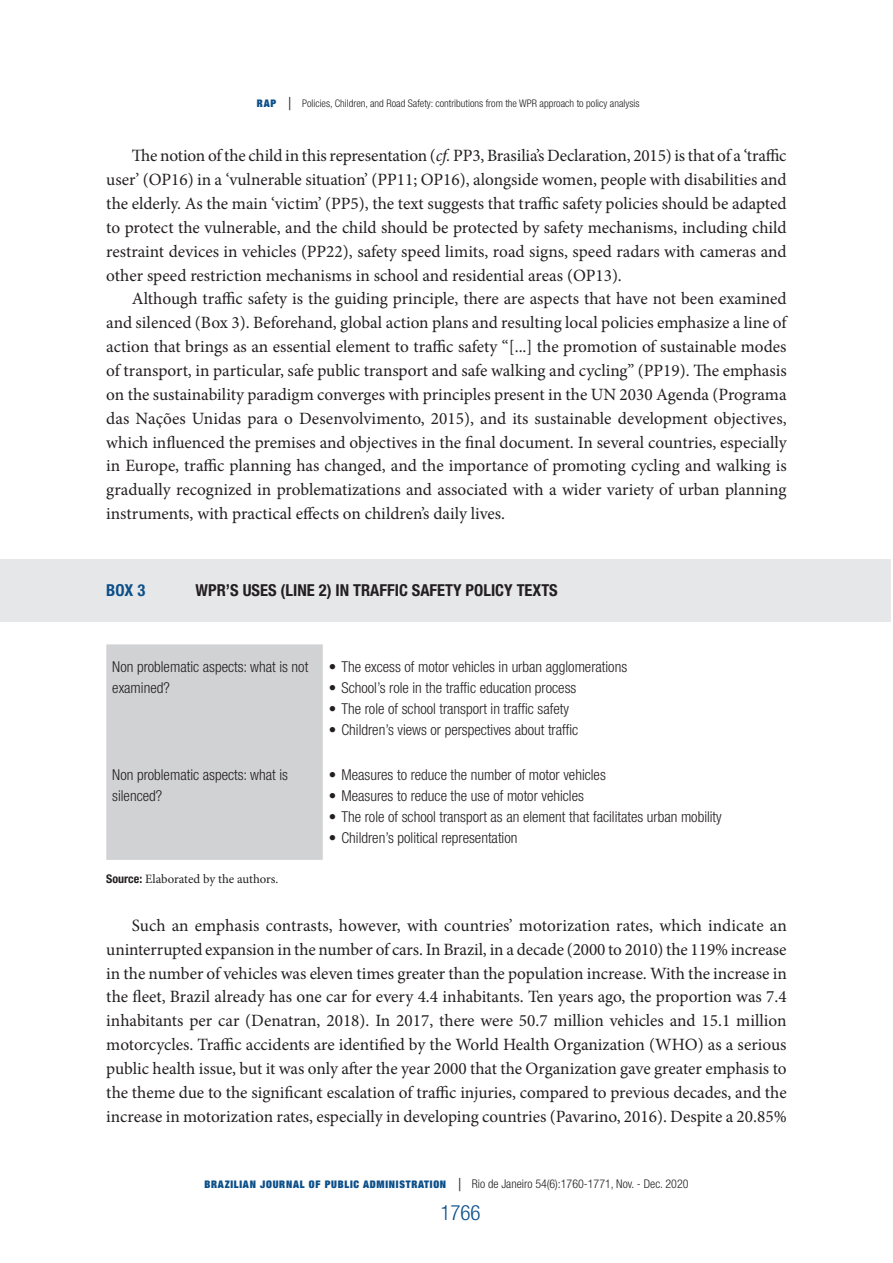
<style>
.page{position:relative;width:893px;height:1263px;background:#fff}
.page>*{position:absolute;margin:0;border:0;box-sizing:border-box;transform-origin:0 0}
.t1{font:300 condensed 21px "Helvetica Neue LT Std";color:#0c4f89}
.texto_3{font:17.25px/23.9px "Minion Pro";color:#231f20;text-align:justify}
.tit_tab{font:700 condensed 16.5px "Helvetica Neue LT Std";color:#231f20}
.tit_tab-2{font:700 condensed 16.5px "Helvetica Neue LT Std";color:#0c4f89}
.TEXTO_TAB{font:300 condensed 15px/21px "Helvetica Neue LT Std";color:#231f20}
.fonte{font:12.75px "Minion Pro";letter-spacing:-.005em;color:#231f20}
.t2{font:300 condensed 12px "Helvetica Neue LT Std";color:#231f20}
.t3{font:300 condensed 10.5px "Helvetica Neue LT Std";color:#231f20}
.s1{font-family:"Helvetica Neue";font-weight:900;font-stretch:expanded;color:#0c4f89}
.s2{font-size:18px}
.s3{font-style:italic}
.s4{font-family:"Helvetica Neue LT Std";font-weight:700;font-stretch:condensed;font-size:12px}
.s5{font-family:"Helvetica Neue";font-weight:900;font-stretch:expanded;font-size:10.5px;color:#0c4f89}
</style>
<div class="page">
<div style="left:0;top:559px;width:891px;height:63px;background:#e6e7e9"></div>
<div style="left:106px;top:644px;width:217px;height:216px;background:#d1d2d4"></div>
<p class="t3" style="left:257px;top:98px;width:384px"><span class="s1">RAP</span> <span class="s2">|</span> Policies, Children, and Road Safety: contributions from the WPR approach to policy analysis</p>
<p class="texto_3" style="left:106px;top:144px;width:682px;text-indent:26px">The notion of the child in this representation (<span class="s3">cf.</span> PP3, Brasilia’s Declaration, 2015) is that of a ‘traffic user’ (OP16) in a ‘vulnerable situation’ (PP11; OP16), alongside women, people with disabilities and the elderly. As the main ‘victim’ (PP5), the text suggests that traffic safety policies should be adapted to protect the vulnerable, and the child should be protected by safety mechanisms, including child restraint devices in vehicles (PP22), safety speed limits, road signs, speed radars with cameras and other speed restriction mechanisms in school and residential areas (OP13).</p>
<p class="texto_3" style="left:106px;top:287px;width:682px;text-indent:26px">Although traffic safety is the guiding principle, there are aspects that have not been examined and silenced (Box 3). Beforehand, global action plans and resulting local policies emphasize a line of action that brings as an essential element to traffic safety “[...] the promotion of sustainable modes of transport, in particular, safe public transport and safe walking and cycling” (PP19). The emphasis on the sustainability paradigm converges with principles present in the UN 2030 Agenda (Programa das Nações Unidas para o Desenvolvimento, 2015), and its sustainable development objectives, which influenced the premises and objectives in the final document. In several countries, especially in Europe, traffic planning has changed, and the importance of promoting cycling and walking is gradually recognized in problematizations and associated with a wider variety of urban planning instruments, with practical effects on children’s daily lives.</p>
<p class="tit_tab-2" style="left:106px;top:580px;width:41px">BOX 3</p>
<p class="tit_tab" style="left:196px;top:580px;width:364px">WPR’S USES (LINE 2) IN TRAFFIC SAFETY POLICY TEXTS</p>
<p class="TEXTO_TAB" style="left:112px;top:656px;width:197px">Non problematic aspects: what is not examined?</p>
<p class="TEXTO_TAB" style="left:329px;top:656px;width:300px">• The excess of motor vehicles in urban agglomerations</p>
<p class="TEXTO_TAB" style="left:329px;top:677px;width:249px">• School’s role in the traffic education process</p>
<p class="TEXTO_TAB" style="left:329px;top:698px;width:242px">• The role of school transport in traffic safety</p>
<p class="TEXTO_TAB" style="left:329px;top:719px;width:251px">• Children’s views or perspectives about traffic</p>
<p class="TEXTO_TAB" style="left:112px;top:764px;width:177px">Non problematic aspects: what is silenced?</p>
<p class="TEXTO_TAB" style="left:329px;top:764px;width:279px">• Measures to reduce the number of motor vehicles</p>
<p class="TEXTO_TAB" style="left:329px;top:785px;width:257px">• Measures to reduce the use of motor vehicles</p>
<p class="TEXTO_TAB" style="left:329px;top:806px;width:395px">• The role of school transport as an element that facilitates urban mobility</p>
<p class="TEXTO_TAB" style="left:329px;top:827px;width:190px">• Children’s political representation</p>
<p class="fonte" style="left:106px;top:870px;width:174px"><span class="s4">Source:</span> Elaborated by the authors.</p>
<p class="texto_3" style="left:106px;top:913px;width:682px;text-indent:26px">Such an emphasis contrasts, however, with countries’ motorization rates, which indicate an uninterrupted expansion in the number of cars. In Brazil, in a decade (2000 to 2010) the 119% increase in the number of vehicles was eleven times greater than the population increase. With the increase in the fleet, Brazil already has one car for every 4.4 inhabitants. Ten years ago, the proportion was 7.4 inhabitants per car (Denatran, 2018). In 2017, there were 50.7 million vehicles and 15.1 million motorcycles. Traffic accidents are identified by the World Health Organization (WHO) as a serious public health issue, but it was only after the year 2000 that the Organization gave greater emphasis to the theme due to the significant escalation of traffic injuries, compared to previous decades, and the increase in motorization rates, especially in developing countries (Pavarino, 2016). Despite a 20.85%</p>
<p class="t2" style="left:204px;top:1176px;width:486px"><span class="s5">BRAZILIAN JOURNAL OF PUBLIC ADMINISTRATION</span> <span class="s2">|</span> Rio de Janeiro 54(6):1760-1771, Nov. - Dec. 2020</p>
<p class="t1" style="left:440px;top:1200px;width:42px">1766</p>
</div>
